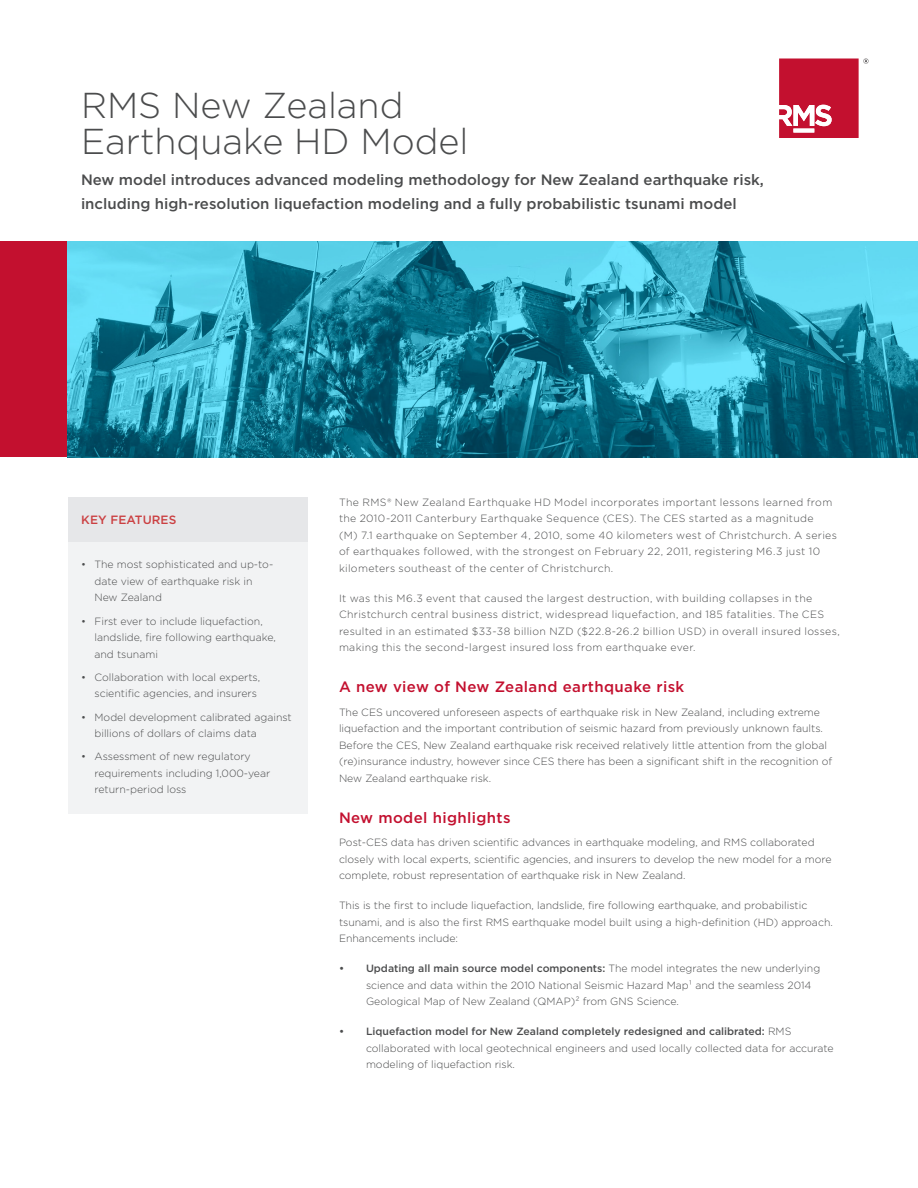
<style>
.page{position:relative;width:918px;height:1188px;background:#fff}
.page>*{position:absolute;margin:0;border:0;box-sizing:border-box;transform-origin:0 0}
.t1{font:300 36px/36px "Gotham";color:#4b4c4d}
.t2{font:500 15px/24px "Gotham";color:#4b4c4d}
.sub{font:500 15px "Gotham";letter-spacing:.025em;color:#c3102f}
.solution_bullets{font:500 12px "Gotham";letter-spacing:.005em;color:#cb4042}
.copy{font:300 10.5px/16.5px "Gotham";color:#4b4c4d}
.copy-2{font:300 10.5px/16.5px "Gotham";letter-spacing:.03em;color:#4b4c4d}
.s1{font-weight:500}
</style>
<div class="page">
<div style="left:68px;top:497px;width:240px;height:317px;background:#f2f3f4"></div>
<div style="left:68px;top:497px;width:239px;height:44px;background:#e6e7e9"></div>
<div style="left:0;top:241px;width:68px;height:216px;background:#c3102f"></div>
<svg style="left:779px;top:58px;width:90px;height:80px"></svg>
<img style="left:68px;top:241px;width:850px;height:216px">
<p class="t1" style="left:81px;top:87px;width:389px">RMS New Zealand<br>Earthquake HD Model</p>
<p class="t2" style="left:81px;top:168px;width:684px">New model introduces advanced modeling methodology for New Zealand earthquake risk, including high-resolution liquefaction modeling and a fully probabilistic tsunami model</p>
<p class="solution_bullets" style="left:81px;top:512px;width:97px">KEY FEATURES</p>
<p class="copy" style="left:94px;top:556px;width:180px;text-indent:-14px">• The most sophisticated and up-to&shy;date view of earthquake risk in<br>New Zealand</p>
<p class="copy" style="left:94px;top:612px;width:183px;text-indent:-14px">• First ever to include liquefaction, landslide, fire following earthquake, and tsunami</p>
<p class="copy" style="left:94px;top:669px;width:167px;text-indent:-14px">• Collaboration with local experts, scientific agencies, and insurers</p>
<p class="copy" style="left:94px;top:708px;width:199px;text-indent:-14px">• Model development calibrated against billions of dollars of claims data</p>
<p class="copy" style="left:94px;top:748px;width:177px;text-indent:-14px">• Assessment of new regulatory requirements including 1,000-year return-period loss</p>
<p class="copy-2" style="left:339px;top:493px;width:499px">The RMS® New Zealand Earthquake HD Model incorporates important lessons learned from the 2010-2011 Canterbury Earthquake Sequence (CES). The CES started as a magnitude<br>(M) 7.1 earthquake on September 4, 2010, some 40 kilometers west of Christchurch. A series of earthquakes followed, with the strongest on February 22, 2011, registering M6.3 just 10 kilometers southeast of the center of Christchurch.</p>
<p class="copy-2" style="left:339px;top:589px;width:502px">It was this M6.3 event that caused the largest destruction, with building collapses in the Christchurch central business district, widespread liquefaction, and 185 fatalities. The CES resulted in an estimated $33-38 billion NZD ($22.8-26.2 billion USD) in overall insured losses, making this the second-largest insured loss from earthquake ever.</p>
<p class="sub" style="left:339px;top:677px;width:347px">A new view of New Zealand earthquake risk</p>
<p class="copy" style="left:339px;top:703px;width:495px">The CES uncovered unforeseen aspects of earthquake risk in New Zealand, including extreme liquefaction and the important contribution of seismic hazard from previously unknown faults.<br>Before the CES, New Zealand earthquake risk received relatively little attention from the global (re)insurance industry, however since CES there has been a significant shift in the recognition of New Zealand earthquake risk.</p>
<p class="sub" style="left:339px;top:808px;width:173px">New model highlights</p>
<p class="copy" style="left:339px;top:834px;width:494px">Post-CES data has driven scientific advances in earthquake modeling, and RMS collaborated closely with local experts, scientific agencies, and insurers to develop the new model for a more complete, robust representation of earthquake risk in New Zealand.</p>
<p class="copy" style="left:339px;top:897px;width:495px">This is the first to include liquefaction, landslide, fire following earthquake, and probabilistic tsunami, and is also the first RMS earthquake model built using a high-definition (HD) approach.<br>Enhancements include:</p>
<p class="copy" style="left:366px;top:960px;width:456px;text-indent:-27px"><span class="s1">• Updating all main source model components:</span> The model integrates the new underlying science and data within the 2010 National Seismic Hazard Map¹ and the seamless 2014<br>Geological Map of New Zealand (QMAP)² from GNS Science.</p>
<p class="copy" style="left:366px;top:1023px;width:469px;text-indent:-27px"><span class="s1">• Liquefaction model for New Zealand completely redesigned and calibrated:</span> RMS collaborated with local geotechnical engineers and used locally collected data for accurate modeling of liquefaction risk.</p>
</div>
